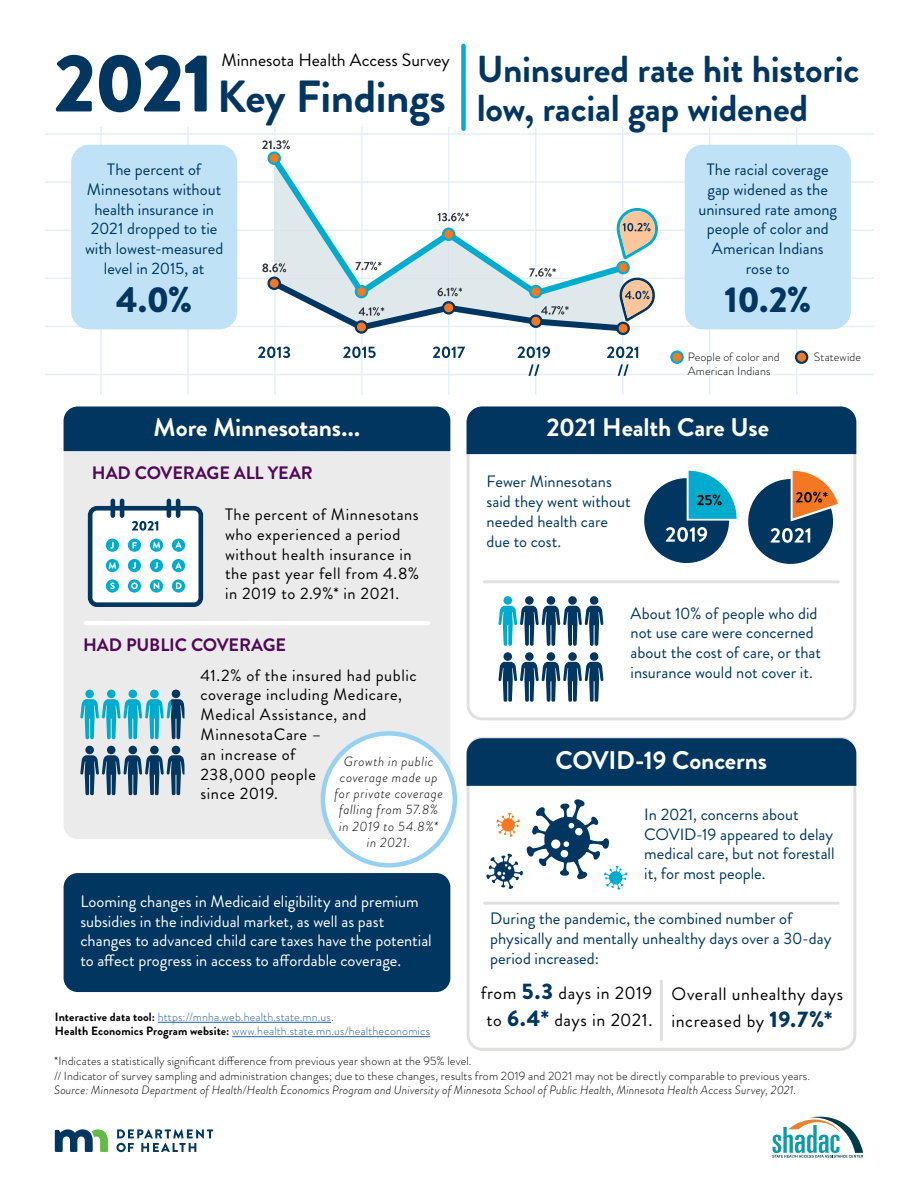
<style>
.page{position:relative;width:918px;height:1188px;background:#fff}
.page>*{position:absolute;margin:0;border:0;box-sizing:border-box;transform-origin:0 0}
.t1{font:700 45px "Brandon Grotesque";letter-spacing:-.01em;color:#003660}
.t2{font:700 37.5px "Brandon Grotesque";letter-spacing:-.01em;color:#003660}
.t3{font:900 36px "Brandon Grotesque";color:#003660}
.t4{font:700 25.5px "Brandon Grotesque";letter-spacing:-.005em;color:#fff}
.t5{font:18px/27px "Brandon Grotesque";letter-spacing:.03em;color:#000;text-align:center}
.t6{font:700 18px "Brandon Grotesque";letter-spacing:-.005em;color:#510856}
.t7{font:17.85px "Brandon Grotesque";letter-spacing:-.005em;color:#000}
.t8{font:16.5px/19.8px "Brandon Grotesque";color:#003660}
.t9{font:16.5px/19.8px "Brandon Grotesque";letter-spacing:.035em;color:#000}
.t10{font:16.5px/19.8px "Brandon Grotesque";color:#fff}
.t11{font:italic 300 13.5px/16.2px "Brandon Grotesque";letter-spacing:.04em;color:#000;text-align:center}
.t12{font:300 12px/14.4px "Brandon Grotesque";letter-spacing:.01em;color:#000}
.t13{font:300 12px/14.4px "Brandon Grotesque";letter-spacing:.01em;color:#215e9e}
.s1{font-weight:700;font-size:37.5px;color:#003660}
.s2{font-weight:900;font-size:82.05px}
.s3{font-weight:900;font-size:22.5px;color:#003660}
.s4{font-weight:700;color:#000}
.s5{color:#000}
.s6{font-style:italic}
</style>
<div class="page">
<hr style="left:485px;top:580px;width:353px;height:3px;background:#dfe1df">
<div style="left:467px;top:406px;width:389px;height:314px;border:3px solid #dfe1df;border-radius:14px"></div>
<svg style="left:466px;top:406px;width:391px;height:50px;background:#0e4168"></svg>
<svg style="left:55px;top:1129px;width:53px;height:23px"></svg>
<svg style="left:116px;top:1129px;width:97px;height:23px"></svg>
<svg style="left:772px;top:1116px;width:91px;height:42px"></svg>
<div style="left:461px;top:46px;width:5px;height:83px;background:#00accd"></div>
<div style="left:64px;top:407px;width:386px;height:432px;background:#eaebea;border-radius:14px"></div>
<hr style="left:86px;top:621px;width:342px;height:4px;background:#fff">
<div style="left:64px;top:406px;width:386px;height:45px;background:#003660"></div>
<hr style="left:485px;top:902px;width:353px;height:3px;background:#dfe1df">
<div style="left:467px;top:737px;width:389px;height:314px;border:3px solid #dfe1df;border-radius:14px"></div>
<svg style="left:466px;top:737px;width:391px;height:50px;background:#0d4068"></svg>
<div style="left:64px;top:873px;width:386px;height:119px;background:#003660;border-radius:14px"></div>
<svg style="left:88px;top:499px;width:115px;height:108px;background:#b3d0db"></svg>
<svg style="left:85px;top:746px;width:100px;height:49px"></svg>
<svg style="left:85px;top:690px;width:86px;height:49px"></svg>
<svg style="left:171px;top:690px;width:14px;height:49px"></svg>
<div style="left:323px;top:733px;width:132px;height:132px;background:#fff;border-radius:50%"></div>
<div style="left:321px;top:731px;width:136px;height:137px;border:4px solid #96d1f2;border-radius:50%"></div>
<svg style="left:504px;top:652px;width:99px;height:50px"></svg>
<svg style="left:504px;top:596px;width:14px;height:50px"></svg>
<svg style="left:520px;top:596px;width:83px;height:50px"></svg>
<svg style="left:644px;top:471px;width:93px;height:92px"></svg>
<svg style="left:748px;top:471px;width:90px;height:93px"></svg>
<hr style="left:660px;top:981px;width:3px;height:59px;background:#dfe1df">
<svg style="left:486px;top:799px;width:141px;height:91px"></svg>
<hr style="left:158px;top:1022px;width:173px;height:1px;background:#215e9e">
<hr style="left:232px;top:1036px;width:198px;height:1px;background:#215e9e">
<svg style="left:45px;top:127px;width:829px;height:268px"></svg>
<h1 class="t7" style="left:221px;top:48px;width:640px">Minnesota Health Access Survey <span class="s1">Uninsured rate hit historic</span></h1>
<h1 class="t2" style="left:477px;top:82px;width:333px">low, racial gap widened</h1>
<h1 class="t1" style="left:54px;top:65px;width:394px"><span class="s2">2021</span>Key Findings</h1>
<p class="t8" style="left:85px;top:160px;width:140px;text-align:center">The percent of<br>Minnesotans without health insurance in<br>2021 dropped to tie with lowest-measured level in 2015, at</p>
<p class="t3" style="left:116px;top:274px;width:77px">4.0%</p>
<p class="t8" style="left:698px;top:160px;width:140px;text-align:center">The racial coverage gap widened as the uninsured rate among people of color and<br>American Indians rose to</p>
<p class="t3" style="left:724px;top:274px;width:88px">10.2%</p>
<p class="t12" style="left:688px;top:349px;width:93px">People of color and</p>
<p class="t12" style="left:814px;top:349px;width:49px">Statewide</p>
<p class="t12" style="left:688px;top:364px;width:84px">American Indians</p>
<h2 class="t4" style="left:154px;top:409px;width:208px">More Minnesotans...</h2>
<h2 class="t4" style="left:546px;top:409px;width:224px">2021 Health Care Use</h2>
<h3 class="t6" style="left:92px;top:460px;width:222px">HAD COVERAGE ALL YEAR</h3>
<p class="t9" style="left:225px;top:505px;width:196px">The percent of Minnesotans who experienced a period without health insurance in the past year fell from 4.8% in 2019 to 2.9%* in 2021.</p>
<p class="t8" style="left:486px;top:472px;width:146px">Fewer Minnesotans said they went without needed health care due to cost.</p>
<p class="t8" style="left:631px;top:603px;width:192px">About 10% of people who did not use care were concerned about the cost of care, or that insurance would not cover it.</p>
<h3 class="t6" style="left:83px;top:632px;width:204px">HAD PUBLIC COVERAGE</h3>
<p class="t9" style="left:200px;top:665px;width:218px">41.2% of the insured had public coverage including Medicare,<br>Medical Assistance, and<br>MinnesotaCare –<br>an increase of<br>238,000 people<br>since 2019.</p>
<h2 class="t4" style="left:556px;top:742px;width:213px">COVID-19 Concerns</h2>
<p class="t11" style="left:334px;top:753px;width:110px">Growth in public coverage made up for private coverage falling from 57.8% in 2019 to 54.8%* in 2021.</p>
<p class="t8" style="left:644px;top:804px;width:192px">In 2021, concerns about<br>COVID-19 appeared to delay medical care, but not forestall it, for most people.</p>
<p class="t8" style="left:490px;top:909px;width:343px">During the pandemic, the combined number of physically and mentally unhealthy days over a 30-day period increased:</p>
<p class="t5" style="left:481px;top:979px;width:173px">from <span class="s3">5.3</span> days in 2019 to <span class="s3">6.4*</span> days in 2021.</p>
<p class="t5" style="left:671px;top:980px;width:173px;text-align:left">Overall unhealthy days increased by <span class="s3">19.7%*</span></p>
<p class="t10" style="left:80px;top:892px;width:353px">Looming changes in Medicaid eligibility and premium subsidies in the individual market, as well as past changes to advanced child care taxes have the potential to affect progress in access to affordable coverage.</p>
<p class="t13" style="left:55px;top:1010px;width:377px"><span class="s4">Interactive data tool:</span> https://mnha.web.health.state.mn.us<span class="s5">.<br></span><span class="s4">Health Economics Program website:</span> www.health.state.mn.us/healtheconomics</p>
<p class="t12" style="left:54px;top:1054px;width:758px">*Indicates a statistically significant difference from previous year shown at the 95% level.<br>// Indicator of survey sampling and administration changes; due to these changes, results from 2019 and 2021 may not be directly comparable to previous years.<br><span class="s6">Source: Minnesota Department of Health/Health Economics Program and University of Minnesota School of Public Health, Minnesota Health Access Survey, 2021.</span></p>
</div>
